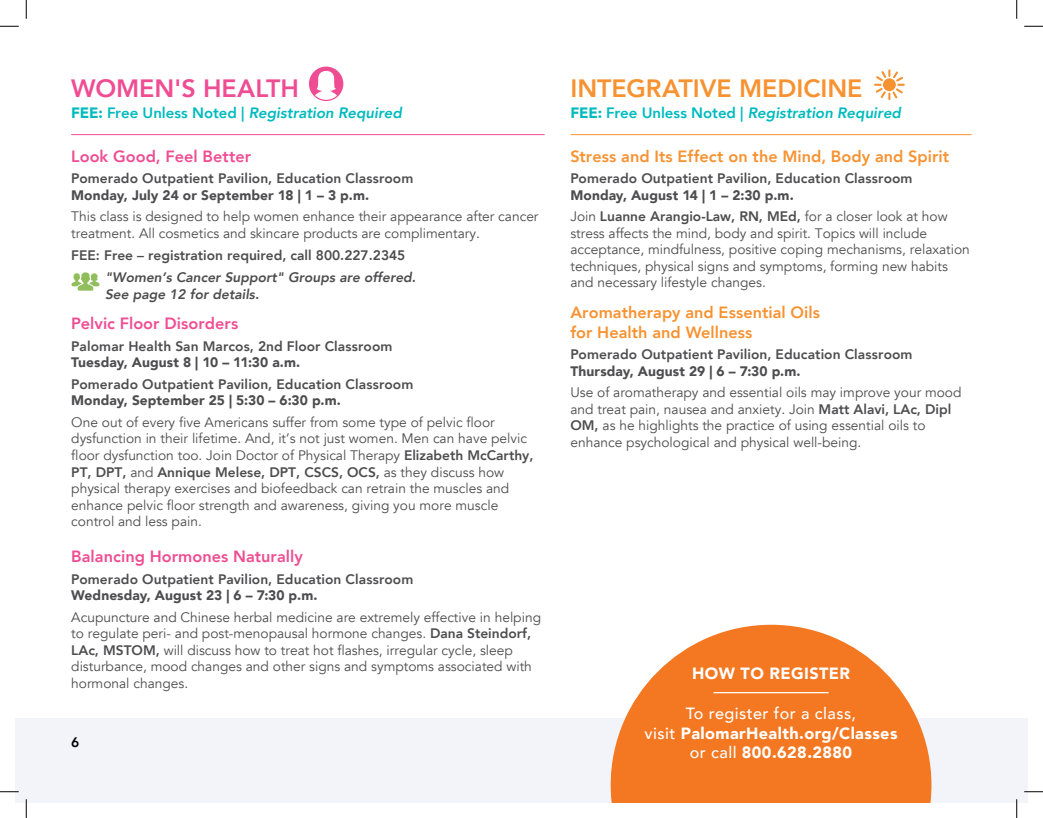
<style>
.page{position:relative;width:1043px;height:818px;background:#fff}
.page>*{position:absolute;margin:0;border:0;box-sizing:border-box;transform-origin:0 0}
.t1{font:800 25px "Avenir";color:#f79231}
.t2{font:800 25px "Avenir";letter-spacing:-.005em;color:#ef4d93}
.t3{font:800 16.25px/19.5px "Avenir";letter-spacing:.005em;color:#f79231}
.t4{font:900 16.25px/19.5px "Avenir";letter-spacing:.025em;color:#fff;text-align:center}
.t5{font:800 16.25px "Avenir";letter-spacing:.005em;color:#ef4d93}
.t6{font:italic 800 15px "Avenir";color:#00babe}
.t7{font:13.75px/16.5px "Avenir";color:#4d4d4f}
.t8{font:800 13.75px "Avenir";letter-spacing:.01em;color:#4d4d4f}
.t9{font:900 13.75px/21.5px "Avenir";letter-spacing:.005em;color:#4d4d4f}
.t10{font:italic 800 13.75px/16.5px "Avenir";color:#4d4d4f}
.t11{font:800 13.75px "Avenir";color:#000}
.s1{font-weight:900;font-style:normal}
.s2{font-style:normal}
.s3{font-weight:800}
.s4{font-weight:400}
.s5{font-weight:500}
</style>
<div class="page">
<div style="left:15px;top:718px;width:1013px;height:84px;background:#f3f4f9"></div>
<hr style="left:570px;top:134px;width:401px;height:1px;background:#f79231">
<svg style="left:874px;top:69px;width:30px;height:31px"></svg>
<hr style="left:71px;top:134px;width:473px;height:1px;background:#ef4d93">
<svg style="left:309px;top:67px;width:34px;height:34px"></svg>
<svg style="left:71px;top:272px;width:28px;height:18px"></svg>
<svg style="left:610px;top:624px;width:321px;height:178px;fill:#f47721"></svg>
<hr style="left:713px;top:692px;width:115px;height:1px;background:#fff">
<svg style="left:0;top:25px;width:19px;height:2px"></svg>
<svg style="left:1024px;top:25px;width:18px;height:2px"></svg>
<svg style="left:0;top:791px;width:19px;height:1px"></svg>
<svg style="left:1024px;top:791px;width:18px;height:1px"></svg>
<svg style="left:25px;top:0;width:2px;height:19px"></svg>
<svg style="left:25px;top:799px;width:2px;height:19px"></svg>
<svg style="left:1016px;top:0;width:1px;height:19px"></svg>
<svg style="left:1015px;top:799px;width:2px;height:19px"></svg>
<h1 class="t2" style="left:71px;top:68px;width:229px">WOMEN'S HEALTH</h1>
<p class="t6" style="left:71px;top:104px;width:332px"><span class="s1">FEE:</span> <span class="s2">Free Unless Noted |</span> Registration Required</p>
<p class="t5" style="left:71px;top:143px;width:181px">Look Good, Feel Better</p>
<p class="t8" style="left:71px;top:168px;width:344px">Pomerado Outpatient Pavilion, Education Classroom</p>
<p class="t9" style="left:71px;top:184px;width:299px">Monday, July 24 or September 18 | 1 – 3 p.m.</p>
<p class="t7" style="left:71px;top:208px;width:469px">This class is designed to help women enhance their appearance after cancer treatment. All cosmetics and skincare products are complimentary.</p>
<p class="t8" style="left:71px;top:244px;width:336px">FEE: Free – registration required, call 800.227.2345</p>
<p class="t10" style="left:105px;top:269px;width:312px">"Women’s Cancer Support" Groups are offered.<br>See page 12 for details.</p>
<p class="t5" style="left:71px;top:311px;width:168px">Pelvic Floor Disorders</p>
<p class="t8" style="left:71px;top:335px;width:323px">Palomar Health San Marcos, 2nd Floor Classroom</p>
<p class="t9" style="left:71px;top:351px;width:230px">Tuesday, August 8 | 10 – 11:30 a.m.</p>
<p class="t8" style="left:71px;top:373px;width:344px">Pomerado Outpatient Pavilion, Education Classroom</p>
<p class="t9" style="left:71px;top:389px;width:271px">Monday, September 25 | 5:30 – 6:30 p.m.</p>
<p class="t7" style="left:71px;top:414px;width:463px">One out of every five Americans suffer from some type of pelvic floor dysfunction in their lifetime. And, it’s not just women. Men can have pelvic floor dysfunction too. Join Doctor of Physical Therapy <span class="s3">Elizabeth McCarthy, PT, DPT,</span> and <span class="s3">Annique Melese, DPT, CSCS, OCS,</span> as they discuss how physical therapy exercises and biofeedback can retrain the muscles and enhance pelvic floor strength and awareness, giving you more muscle control and less pain.</p>
<p class="t5" style="left:71px;top:543px;width:233px">Balancing Hormones Naturally</p>
<p class="t8" style="left:71px;top:568px;width:344px">Pomerado Outpatient Pavilion, Education Classroom</p>
<p class="t9" style="left:71px;top:584px;width:248px">Wednesday, August 23 | 6 – 7:30 p.m.</p>
<p class="t7" style="left:71px;top:608px;width:471px">Acupuncture and Chinese herbal medicine are extremely effective in helping to regulate peri- and post-menopausal hormone changes. <span class="s3">Dana Steindorf, LAc, MSTOM,</span> will discuss how to treat hot flashes, irregular cycle, sleep disturbance, mood changes and other signs and symptoms associated with hormonal changes.</p>
<p class="t11" style="left:71px;top:731px;width:10px">6</p>
<h1 class="t1" style="left:570px;top:68px;width:293px">INTEGRATIVE MEDICINE</h1>
<p class="t6" style="left:570px;top:104px;width:332px"><span class="s1">FEE:</span> <span class="s2">Free Unless Noted |</span> Registration Required</p>
<p class="t3" style="left:570px;top:146px;width:380px">Stress and Its Effect on the Mind, Body and Spirit</p>
<p class="t8" style="left:570px;top:168px;width:344px">Pomerado Outpatient Pavilion, Education Classroom</p>
<p class="t9" style="left:570px;top:184px;width:379px">Monday, August 14 | 1 – 2:30 p.m.<br><span class="s4">Join</span> <span class="s3">Luanne Arangio-Law, RN, MEd,</span> <span class="s4">for a closer look at how</span></p>
<p class="t7" style="left:570px;top:225px;width:401px">stress affects the mind, body and spirit. Topics will include acceptance, mindfulness, positive coping mechanisms, relaxation techniques, physical signs and symptoms, forming new habits and necessary lifestyle changes.</p>
<p class="t3" style="left:570px;top:303px;width:251px">Aromatherapy and Essential Oils for Health and Wellness</p>
<p class="t8" style="left:570px;top:343px;width:344px">Pomerado Outpatient Pavilion, Education Classroom</p>
<p class="t9" style="left:570px;top:360px;width:232px">Thursday, August 29 | 6 – 7:30 p.m.</p>
<p class="t7" style="left:570px;top:384px;width:392px">Use of aromatherapy and essential oils may improve your mood and treat pain, nausea and anxiety. Join <span class="s3">Matt Alavi, LAc, Dipl OM,</span> as he highlights the practice of using essential oils to enhance psychological and physical well-being.</p>
<p class="t4" style="left:692px;top:662px;width:159px">HOW TO REGISTER</p>
<p class="t4" style="left:644px;top:703px;width:254px"><span class="s5">To register for a class,<br>visit</span> PalomarHealth.org/Classes <span class="s5">or call</span> 800.628.2880</p>
</div>
